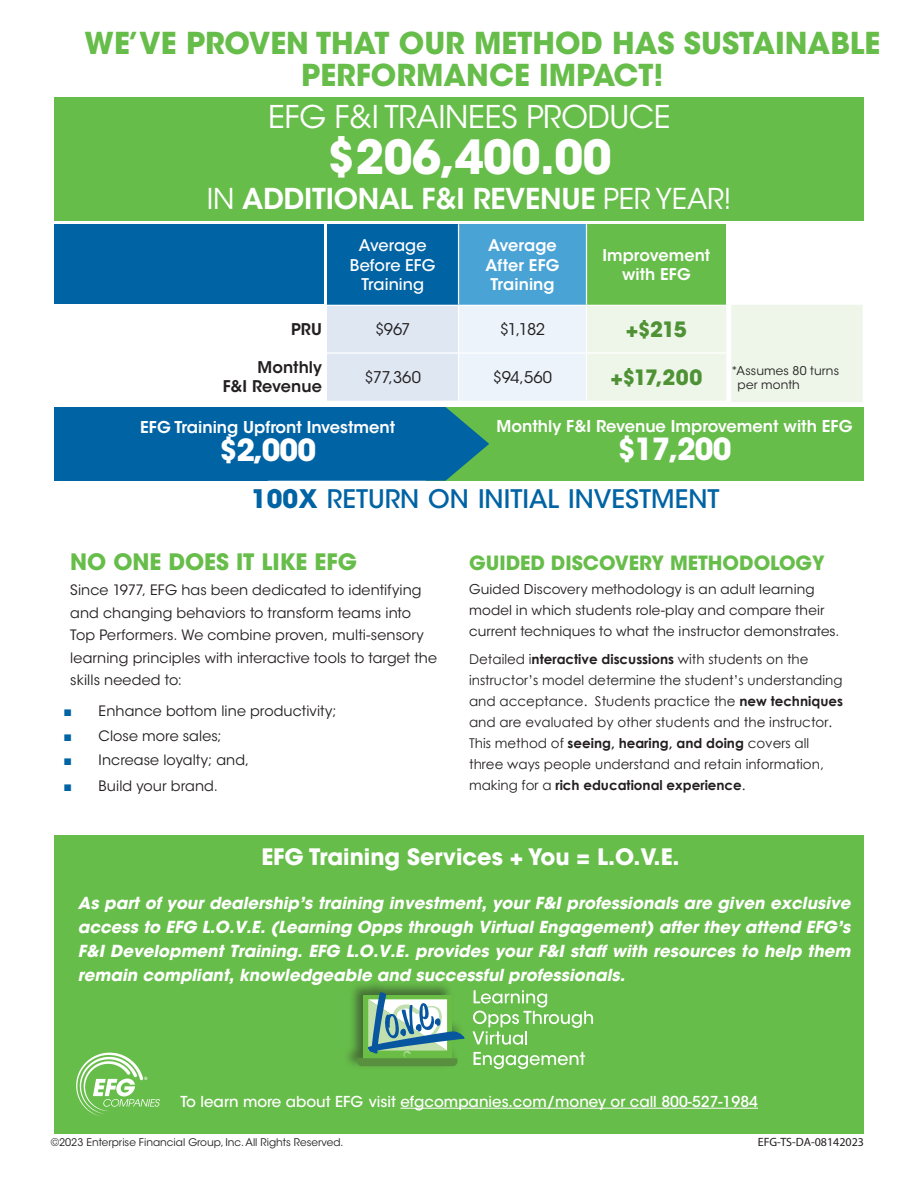
<style>
.page{position:relative;width:918px;height:1188px;background:#fff}
.page>*{position:absolute;margin:0;border:0;box-sizing:border-box;transform-origin:0 0}
.Jumbo_Page_Title{font:700 46.8px "ITC Avant Garde Std";letter-spacing:-.01em;color:#fff}
.Jumbo_Page_Title-2{font:31.2px "ITC Avant Garde Std";letter-spacing:-.01em;color:#fff}
.t1{font:700 30.3px "ITC Avant Garde Std";letter-spacing:-.025em;color:#fff}
.t2{font:700 30px "ITC Avant Garde Std";color:#67bd4a}
.Jumbo_Page_Title-3{font:600 28.5px "ITC Avant Garde Std";letter-spacing:-.01em;color:#fff}
.t3{font:500 25.5px "ITC Avant Garde Std";color:#0063a4}
.t4{font:700 22.5px "ITC Avant Garde Std";color:#fff}
.t5{font:700 22.5px "ITC Avant Garde Std";color:#67bd4a}
.TOC_body_text{font:700 21px "ITC Avant Garde Std";letter-spacing:-.045em;color:#4f9236}
.t6{font:700 19.5px "ITC Avant Garde Std";color:#67bd4a}
.t7{font:italic 700 16.5px/24px "Avant Garde";color:#fff;text-align:justify}
.t8{font:600 16.2px "ITC Avant Garde Std";color:#fff}
.TOC_body_text-2{font:600 16.05px/19.2px "ITC Avant Garde Std";letter-spacing:.005em;color:#fff;text-align:center}
.TOC_body_text-3{font:500 16.05px/19.2px "ITC Avant Garde Std";letter-spacing:.005em;color:#fff;text-align:center}
.TOC_body_text-4{font:16.05px "ITC Avant Garde Std";letter-spacing:-.015em;color:#231f20}
.TOC_body_text-5{font:600 16.05px/19.2px "ITC Avant Garde Std";letter-spacing:.005em;color:#231f20;text-align:right}
.Paragraph_Style_1{font:500 15px "ITC Avant Garde Std";color:#fff}
.t9{font:14.25px/22.5px "ITC Avant Garde Std";letter-spacing:.01em;color:#231f20}
.t10{font:13.5px/21px "Century Gothic";color:#231f20}
.t11{font:13.5px/21px "ITC Avant Garde Std";letter-spacing:.01em;color:#231f20}
.TOC_body_text-6{font:12px "ITC Avant Garde Std";letter-spacing:.015em;color:#231f20}
.t12{font:12px "Myriad Pro";color:#231f20}
.t13{font:10.5px "ITC Avant Garde Std";color:#231f20}
.s1{font-weight:400}
.s2{font-weight:700}
.s3{font-family:"Arial";color:#0063a4}
</style>
<div class="page">
<div style="left:54px;top:836px;width:810px;height:298px;background:#67bd4a"></div>
<div style="left:343px;top:979px;width:123px;height:91px;background:#231f20;opacity:.51"></div>
<svg style="left:357px;top:991px;width:108px;height:75px"></svg>
<div style="left:54px;top:97px;width:810px;height:123px;background:#67bd4a"></div>
<div style="left:327px;top:224px;width:132px;height:81px;background:#0063a4"></div>
<div style="left:459px;top:224px;width:127px;height:81px;background:#4aa3d5"></div>
<div style="left:586px;top:224px;width:140px;height:81px;background:#67bd4a"></div>
<svg style="left:327px;top:306px;width:399px;height:95px"></svg>
<hr style="left:458px;top:306px;width:1px;height:46px;background:#fff">
<hr style="left:586px;top:306px;width:1px;height:46px;background:#fff">
<hr style="left:327px;top:352px;width:132px;height:2px;background:#fff">
<hr style="left:459px;top:352px;width:127px;height:2px;background:#fff">
<hr style="left:458px;top:354px;width:1px;height:47px;background:#fff">
<hr style="left:586px;top:352px;width:140px;height:2px;background:#fff">
<hr style="left:586px;top:354px;width:1px;height:47px;background:#fff">
<hr style="left:458px;top:224px;width:1px;height:81px;background:#fff">
<hr style="left:586px;top:224px;width:1px;height:81px;background:#fff">
<div style="left:427px;top:407px;width:298px;height:74px;background:#67bd4a"></div>
<svg style="left:268px;top:407px;width:221px;height:74px"></svg>
<div style="left:54px;top:224px;width:270px;height:80px;background:#0063a4"></div>
<div style="left:730px;top:303px;width:134px;height:100px;background:#edf6e9;border:1px solid #fff"></div>
<div style="left:54px;top:407px;width:214px;height:74px;background:#0063a4"></div>
<div style="left:696px;top:407px;width:168px;height:74px;background:#67bd4a"></div>
<svg style="left:472px;top:990px;width:121px;height:55px"></svg>
<svg style="left:474px;top:1052px;width:111px;height:17px"></svg>
<hr style="left:400px;top:1108px;width:358px;height:1px;background:#fff">
<svg style="left:76px;top:1052px;width:84px;height:64px"></svg>
<h2 class="t2" style="left:85px;top:24px;width:797px">WE’VE PROVEN THAT OUR METHOD HAS SUSTAINABLE</h2>
<h2 class="t2" style="left:301px;top:55px;width:364px">PERFORMANCE IMPACT!</h2>
<p class="Jumbo_Page_Title-2" style="left:268px;top:98px;width:404px">EFG F&amp;I TRAINEES PRODUCE</p>
<p class="Jumbo_Page_Title" style="left:327px;top:127px;width:286px">$206,400.00</p>
<p class="Jumbo_Page_Title-3" style="left:207px;top:180px;width:526px"><span class="s1">IN</span> ADDITIONAL F&amp;I REVENUE <span class="s1">PER YEAR!</span></p>
<p class="TOC_body_text-3" style="left:350px;top:236px;width:87px">Average<br>Before EFG<br>Training</p>
<p class="TOC_body_text-2" style="left:486px;top:236px;width:75px">Average<br>After EFG<br>Training</p>
<p class="TOC_body_text-2" style="left:602px;top:246px;width:109px">Improvement with EFG</p>
<p class="TOC_body_text-5" style="left:291px;top:320px;width:32px">PRU</p>
<p class="TOC_body_text-4" style="left:375px;top:320px;width:37px">$967</p>
<p class="TOC_body_text-4" style="left:500px;top:320px;width:47px">$1,182</p>
<p class="TOC_body_text" style="left:626px;top:316px;width:63px">+$215</p>
<p class="TOC_body_text-5" style="left:223px;top:358px;width:101px">Monthly<br>F&amp;I Revenue</p>
<p class="TOC_body_text-4" style="left:364px;top:367px;width:58px">$77,360</p>
<p class="TOC_body_text-4" style="left:493px;top:367px;width:61px">$94,560</p>
<p class="TOC_body_text" style="left:610px;top:363px;width:93px">+$17,200</p>
<p class="TOC_body_text-6" style="left:731px;top:363px;width:110px">*Assumes 80 turns</p>
<p class="TOC_body_text-6" style="left:738px;top:377px;width:64px">per month</p>
<p class="t8" style="left:140px;top:417px;width:257px">EFG Training Upfront Investment</p>
<p class="t1" style="left:219px;top:431px;width:99px">$2,000</p>
<p class="t8" style="left:497px;top:416px;width:357px">Monthly F&amp;I Revenue Improvement with EFG</p>
<p class="t1" style="left:617px;top:430px;width:116px">$17,200</p>
<p class="t3" style="left:251px;top:483px;width:470px"><span class="s2">100X</span> RETURN ON INITIAL INVESTMENT</p>
<h2 class="t5" style="left:70px;top:547px;width:288px">NO ONE DOES IT LIKE EFG</h2>
<h2 class="t9" style="left:70px;top:579px;width:368px">Since 1977, EFG has been dedicated to identifying and changing behaviors to transform teams into Top Performers. We combine proven, multi-sensory learning principles with interactive tools to target the skills needed to:</h2>
<p class="t9" style="left:63px;top:700px;width:275px"><span class="s3">■</span> Enhance bottom line productivity;</p>
<p class="t9" style="left:63px;top:725px;width:160px"><span class="s3">■</span> Close more sales;</p>
<p class="t9" style="left:63px;top:749px;width:187px"><span class="s3">■</span> Increase loyalty; and,</p>
<p class="t9" style="left:63px;top:775px;width:156px"><span class="s3">■</span> Build your brand.</p>
<h2 class="t6" style="left:469px;top:550px;width:357px">GUIDED DISCOVERY METHODOLOGY</h2>
<h2 class="t11" style="left:469px;top:579px;width:372px">Guided Discovery methodology is an adult learning model in which students role-play and compare their current techniques to what the instructor demonstrates.</h2>
<p class="t10" style="left:469px;top:648px;width:375px">Detailed i<span class="s2">nteractive discussions</span> with students on the instructor’s model determine the student’s understanding and acceptance. Students practice the <span class="s2">new techniques </span>and are evaluated by other students and the instructor.<br>This method of <span class="s2">seeing, hearing, and doing</span> covers all three ways people understand and retain information, making for a <span class="s2">rich educational experience</span>.</p>
<p class="t4" style="left:261px;top:842px;width:420px">EFG Training Services + You = L.O.V.E.</p>
<p class="t7" style="left:78px;top:891px;width:774px">As part of your dealership’s training investment, your F&amp;I professionals are given exclusive access to EFG L.O.V.E. (Learning Opps through Virtual Engagement) after they attend EFG’s F&amp;I Development Training. EFG L.O.V.E. provides your F&amp;I staff with resources to help them remain compliant, knowledgeable and successful professionals.</p>
<p class="Paragraph_Style_1" style="left:180px;top:1092px;width:579px">To learn more about EFG visit efgcompanies.com/money or call 800-527-1984</p>
<p class="t13" style="left:51px;top:1136px;width:294px">©2023 Enterprise Financial Group, Inc. All Rights Reserved.</p>
<p class="t12" style="left:758px;top:1135px;width:108px">EFG-TS-DA-08142023</p>
</div>
